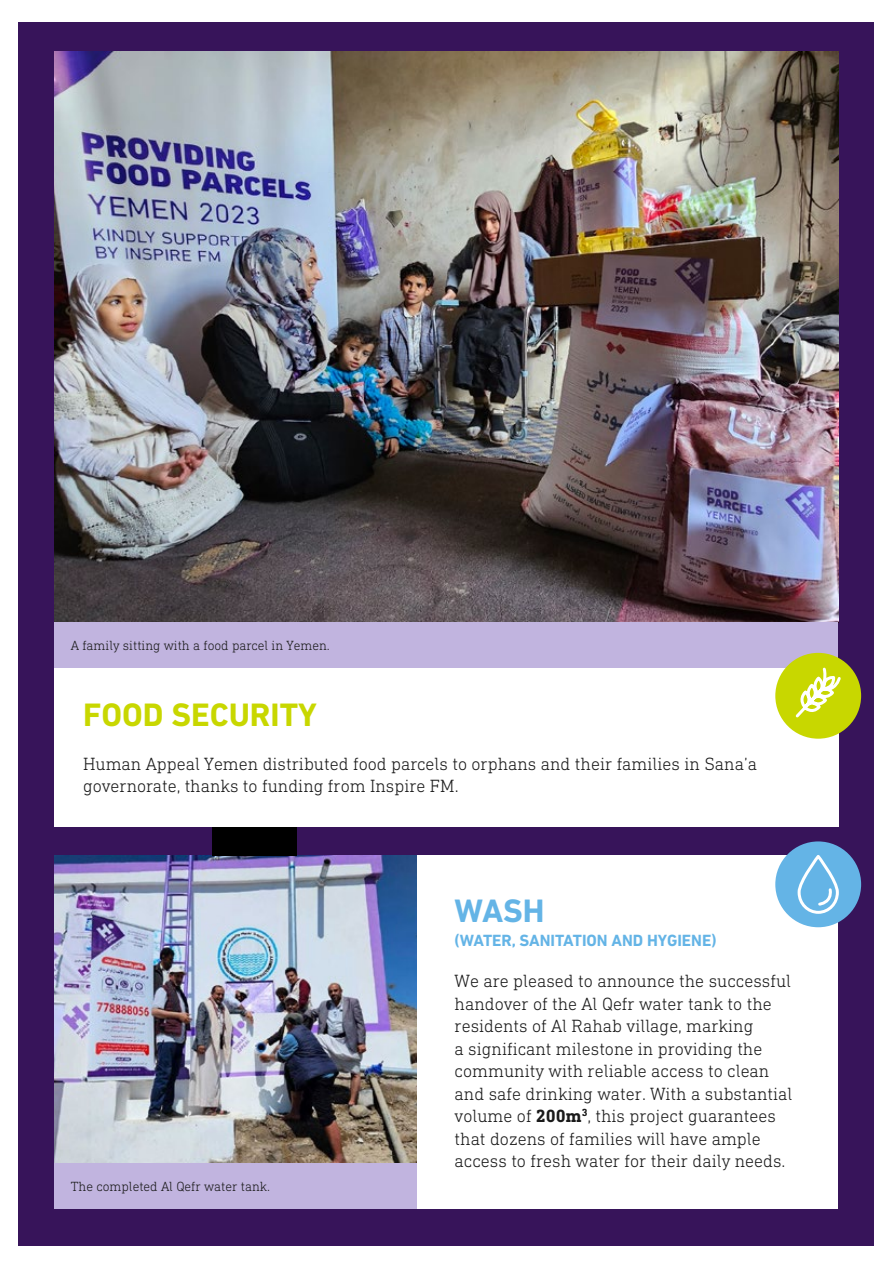
<style>
.page{position:relative;width:893px;height:1263px;background:#fff}
.page>*{position:absolute;margin:0;border:0;box-sizing:border-box;transform-origin:0 0}
.Heading{font:700 33px "DIN Next LT Pro";color:#c8d700}
.Heading-2{font:700 33px "DIN Next LT Pro";color:#64b4e6}
.BodyCopy{font:300 18px/22.5px "DIN Next Slab Pro";color:#1a1a1a}
.Heading-3{font:700 16.5px "DIN Next LT Pro";color:#64b4e6}
.Sub_Heading{font:300 13.5px "DIN Next Slab Pro";color:#1a1a1a}
.s1{font-weight:700}
</style>
<div class="page">
<div style="left:19px;top:22px;width:855px;height:1223px;background:#37145a"></div>
<img style="left:54px;top:52px;width:784px;height:570px">
<img style="left:54px;top:855px;width:363px;height:309px">
<div style="left:417px;top:855px;width:421px;height:354px;background:#fff"></div>
<div style="left:54px;top:667px;width:784px;height:160px;background:#fff"></div>
<div style="left:54px;top:622px;width:784px;height:45px;background:#c1b4df"></div>
<div style="left:54px;top:1164px;width:363px;height:45px;background:#c1b4df"></div>
<div style="left:775px;top:841px;width:86px;height:86px;background:#64b4e6;border-radius:50%"></div>
<div style="left:212px;top:827px;width:85px;height:28px;background:#000"></div>
<div style="left:775px;top:653px;width:86px;height:86px;background:#c8d700;border-radius:50%"></div>
<img style="left:793px;top:234px;width:49px;height:680px">
<p class="Sub_Heading" style="left:71px;top:637px;width:261px">A family sitting with a food parcel in Yemen.</p>
<p class="Heading" style="left:83px;top:696px;width:235px">FOOD SECURITY</p>
<p class="BodyCopy" style="left:83px;top:752px;width:676px">Human Appeal Yemen distributed food parcels to orphans and their families in Sana’a governorate, thanks to funding from Inspire FM.</p>
<p class="Sub_Heading" style="left:71px;top:1179px;width:201px">The completed Al Qefr water tank.</p>
<p class="Heading-2" style="left:455px;top:891px;width:92px">WASH</p>
<p class="Heading-3" style="left:455px;top:930px;width:263px">(WATER, SANITATION AND HYGIENE)</p>
<p class="BodyCopy" style="left:455px;top:970px;width:339px">We are pleased to announce the successful handover of the Al Qefr water tank to the residents of Al Rahab village, marking<br>a significant milestone in providing the community with reliable access to clean and safe drinking water. With a substantial volume of <span class="s1">200m</span><sup>3</sup>, this project guarantees that dozens of families will have ample access to fresh water for their daily needs.</p>
</div>
